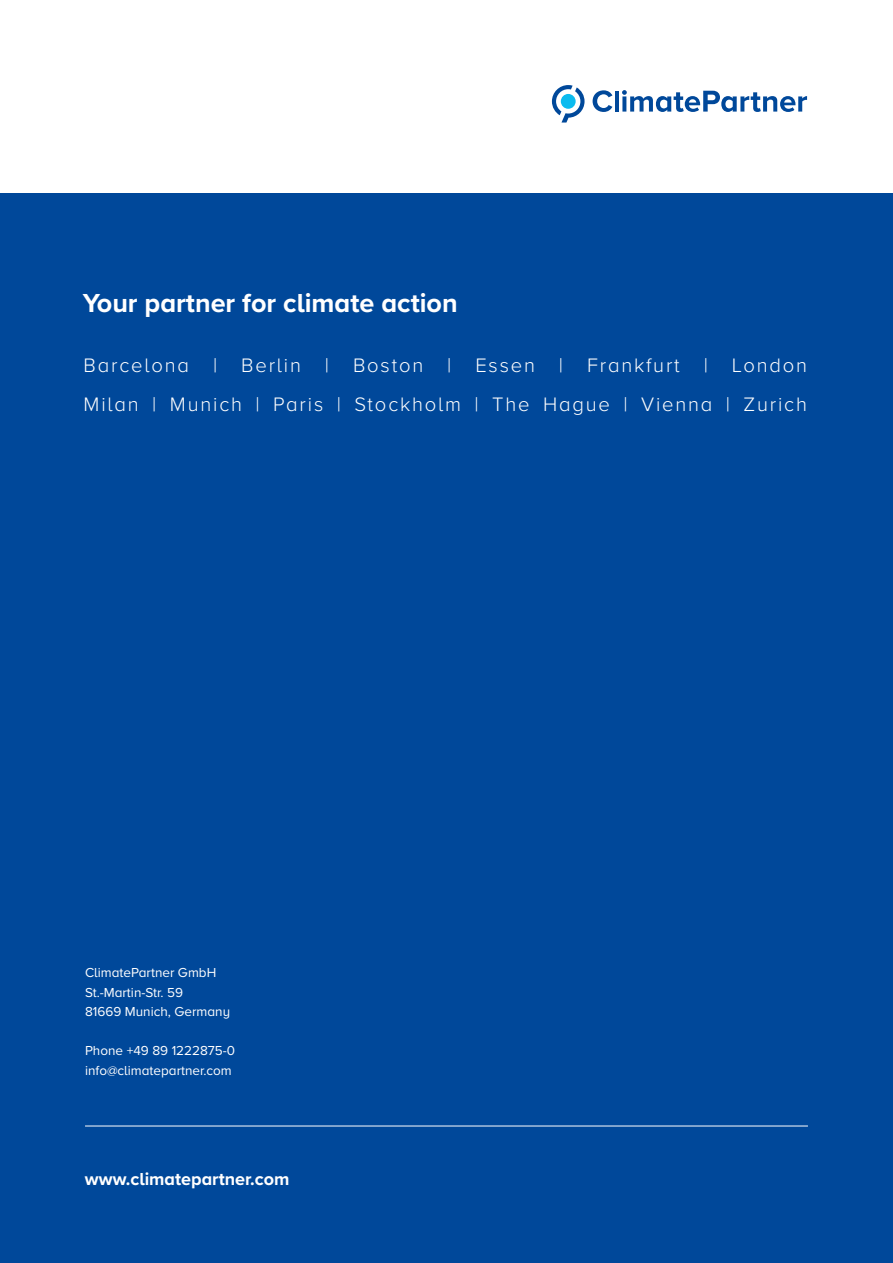
<style>
.page{position:relative;width:893px;height:1263px;background:#fff}
.page>*{position:absolute;margin:0;border:0;box-sizing:border-box;transform-origin:0 0}
.t1{font:700 27px "Proxima Nova A";color:#fff}
.t2{font:300 20.25px/39px "Proxima Nova A";letter-spacing:.09em;color:#fff}
.t3{font:700 18px "Proxima Nova A";color:#fff}
.t4{font:13.5px/19.5px "Proxima Nova A";color:#fff}
</style>
<div class="page">
<div style="left:0;top:179px;width:893px;height:1084px;background:#00489a"></div>
<hr style="left:85px;top:1125px;width:723px;height:1px;background:#fff">
<div style="left:0;top:0;width:893px;height:193px;background:#fff"></div>
<svg style="left:593px;top:90px;width:19px;height:22px"></svg>
<hr style="left:615px;top:91px;width:4px;height:21px;background:#00489a">
<svg style="left:622px;top:90px;width:185px;height:22px"></svg>
<svg style="left:552px;top:85px;width:33px;height:38px"></svg>
<h1 class="t1" style="left:83px;top:283px;width:376px">Your partner for climate action</h1>
<p class="t2" style="left:84px;top:345px;width:725px">Barcelona | Berlin | Boston | Essen | Frankfurt | London<br>Milan | Munich | Paris | Stockholm | The Hague | Vienna | Zurich</p>
<p class="t4" style="left:85px;top:962px;width:147px">ClimatePartner GmbH<br>St.-Martin-Str. 59<br>81669 Munich, Germany</p>
<p class="t4" style="left:85px;top:1040px;width:152px">Phone +49 89 1222875-0 info@climatepartner.com</p>
<p class="t3" style="left:85px;top:1166px;width:206px">www.climatepartner.com</p>
</div>
